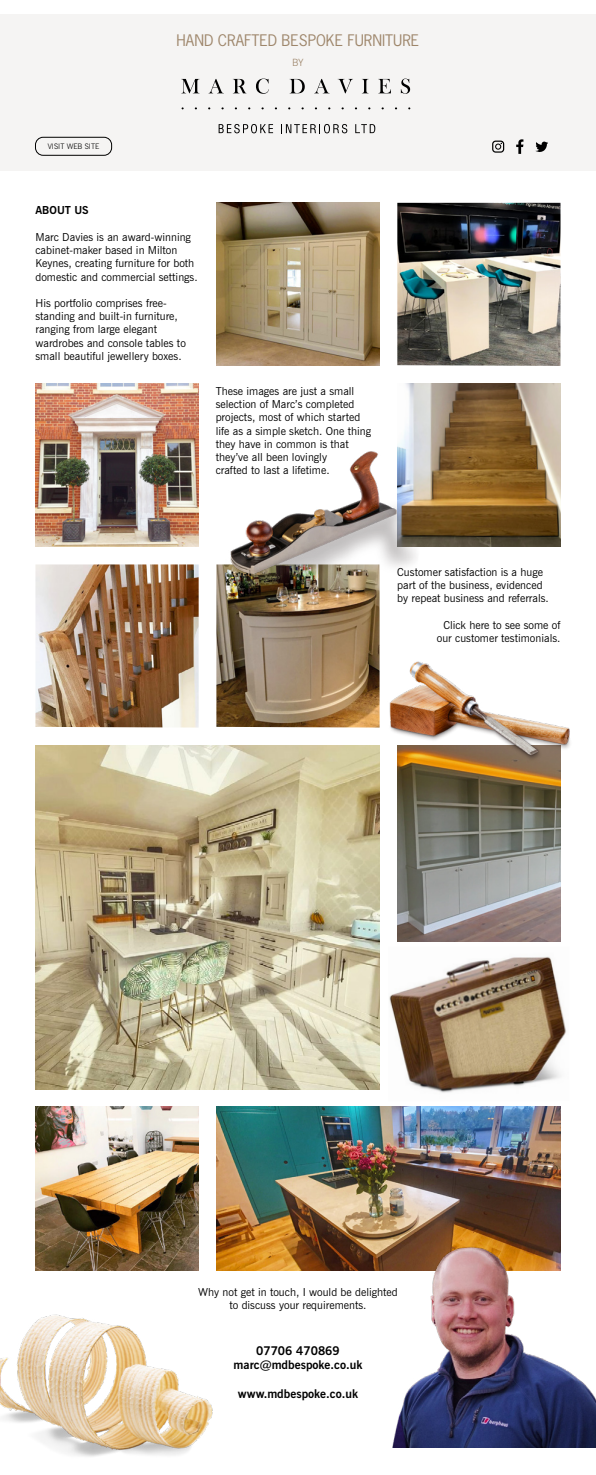
<style>
.page{position:relative;width:596px;height:1475px;background:#fff}
.page>*{position:absolute;margin:0;border:0;box-sizing:border-box;transform-origin:0 0}
.t1{font:15px "News Gothic";color:#9e866b}
.t2{font:700 12px/14.4px "News Gothic BT";color:#000;text-align:center}
.t3{font:11px/13.2px "News Gothic BT";color:#000}
.t4{font:700 11px "News Gothic BT";color:#000}
.t5{font:300 10px "News Gothic BT";color:#9e866b}
.t6{font:300 7.6px "News Gothic BT";color:#000}
</style>
<div class="page">
<div style="left:0;top:14px;width:595px;height:156px;background:#f5f4f3"></div>
<img style="left:397px;top:764px;width:163px;height:176px">
<img style="left:35px;top:564px;width:163px;height:163px">
<img style="left:35px;top:745px;width:344px;height:344px">
<img style="left:35px;top:383px;width:163px;height:163px">
<img style="left:397px;top:383px;width:163px;height:163px">
<img style="left:216px;top:203px;width:163px;height:163px">
<img style="left:389px;top:956px;width:177px;height:137px">
<img style="left:216px;top:1106px;width:344px;height:163px">
<img style="left:397px;top:203px;width:163px;height:163px">
<img style="left:216px;top:599px;width:163px;height:128px">
<img style="left:374px;top:1220px;width:221px;height:226px">
<img style="left:0;top:1314px;width:213px;height:143px">
<img style="left:389px;top:661px;width:181px;height:103px">
<img style="left:216px;top:448px;width:206px;height:151px">
<img style="left:35px;top:1106px;width:163px;height:163px">
<svg style="left:181px;top:79px;width:18px;height:14px"></svg>
<svg style="left:209px;top:79px;width:14px;height:14px"></svg>
<svg style="left:233px;top:79px;width:13px;height:14px"></svg>
<svg style="left:256px;top:79px;width:12px;height:15px"></svg>
<svg style="left:289px;top:79px;width:15px;height:14px"></svg>
<svg style="left:315px;top:79px;width:14px;height:14px"></svg>
<svg style="left:337px;top:79px;width:16px;height:14px"></svg>
<svg style="left:362px;top:79px;width:6px;height:14px"></svg>
<svg style="left:378px;top:79px;width:13px;height:14px"></svg>
<svg style="left:400px;top:79px;width:10px;height:15px"></svg>
<svg style="left:218px;top:124px;width:55px;height:9px"></svg>
<svg style="left:281px;top:124px;width:66px;height:9px"></svg>
<svg style="left:355px;top:124px;width:20px;height:9px"></svg>
<svg style="left:492px;top:140px;width:12px;height:13px"></svg>
<svg style="left:516px;top:139px;width:7px;height:15px"></svg>
<svg style="left:535px;top:142px;width:12px;height:10px"></svg>
<div style="left:35px;top:137px;width:77px;height:19px;border:1px solid #000;border-radius:8px"></div>
<p class="t6" style="left:48px;top:142px;width:53px">VISIT WEB SITE</p>
<h1 class="t1" style="left:176px;top:31px;width:244px">HAND CRAFTED BESPOKE FURNITURE</h1>
<p class="t5" style="left:292px;top:56px;width:13px">BY</p>
<p class="t4" style="left:35px;top:204px;width:55px">ABOUT US</p>
<p class="t3" style="left:35px;top:230px;width:164px">Marc Davies is an award-winning cabinet-maker based in Milton Keynes, creating furniture for both domestic and commercial settings.</p>
<p class="t3" style="left:35px;top:296px;width:152px">His portfolio comprises free&shy;standing and built-in furniture, ranging from large elegant wardrobes and console tables to small beautiful jewellery boxes.</p>
<p class="t3" style="left:215px;top:384px;width:157px">These images are just a small selection of Marc’s completed projects, most of which started life as a simple sketch. One thing they have in common is that they’ve all been lovingly<br>crafted to last a lifetime.</p>
<p class="t3" style="left:397px;top:565px;width:153px">Customer satisfaction is a huge part of the business, evidenced by repeat business and referrals.</p>
<p class="t3" style="left:436px;top:618px;width:125px;text-align:center">Click here to see some of our customer testimonials.</p>
<p class="t3" style="left:198px;top:1285px;width:201px;text-align:center">Why not get in touch, I would be delighted to discuss your requirements.</p>
<p class="t2" style="left:233px;top:1343px;width:130px">07706 470869 marc@mdbespoke.co.uk</p>
<p class="t2" style="left:238px;top:1386px;width:122px">www.mdbespoke.co.uk</p>
</div>
